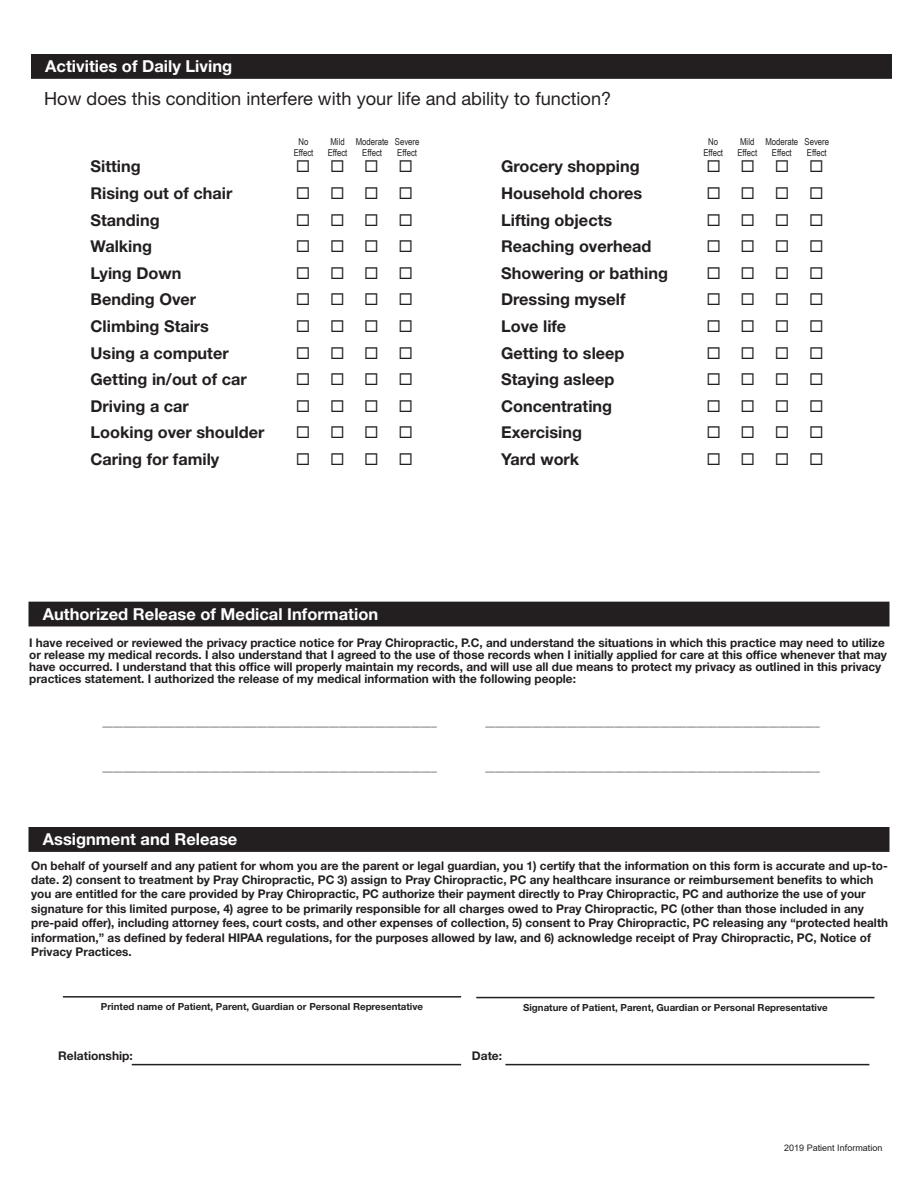
<style>
.page{position:relative;width:918px;height:1188px;background:#fff}
.page>*{position:absolute;margin:0;border:0;box-sizing:border-box;transform-origin:0 0}
.t1{font:18.15px "Helvetica Neue LT Std";color:#231f20}
.t2{font:700 16.5px "Helvetica Neue LT Std";color:#fff}
.t3{font:700 16.35px "Helvetica Neue LT Std";color:#231f20}
.t4{font:16.35px "Wingdings";color:#231f20}
.t5{font:700 12px/14.4px "Helvetica Neue LT Std";color:#231f20}
.t6{font:700 10.5px "Helvetica Neue LT Std";color:#231f20}
.t7{font:700 9.75px "Helvetica Neue LT Std";color:#231f20}
.t8{font:9.45px "Arial Narrow";color:#231f20}
.t9{font:9px "Arial";color:#231f20}
</style>
<div class="page">
<hr style="left:63px;top:996px;width:398px;height:2px;background:#231f20">
<hr style="left:476px;top:997px;width:399px;height:1px;background:#231f20">
<hr style="left:132px;top:1064px;width:329px;height:1px;background:#231f20">
<hr style="left:505px;top:1064px;width:364px;height:1px;background:#231f20">
<div style="left:29px;top:828px;width:860px;height:23px;background:#231f20"></div>
<div style="left:28px;top:827px;width:862px;height:25px;border:2px solid #231f20"></div>
<div style="left:29px;top:602px;width:860px;height:24px;background:#231f20"></div>
<div style="left:32px;top:55px;width:859px;height:23px;background:#231f20"></div>
<div style="left:31px;top:54px;width:861px;height:25px;border:2px solid #231f20"></div>
<p class="t2" style="left:45px;top:56px;width:188px">Activities of Daily Living</p>
<p class="t1" style="left:44px;top:88px;width:569px">How does this condition interfere with your life and ability to function?</p>
<p class="t8" style="left:299px;top:134px;width:11px">No</p>
<p class="t8" style="left:294px;top:146px;width:21px">Effect</p>
<p class="t8" style="left:330px;top:134px;width:16px">Mild</p>
<p class="t8" style="left:328px;top:146px;width:21px">Effect</p>
<p class="t8" style="left:395px;top:134px;width:26px">Severe</p>
<p class="t8" style="left:397px;top:146px;width:21px">Effect</p>
<p class="t8" style="left:356px;top:134px;width:34px">Moderate</p>
<p class="t8" style="left:362px;top:146px;width:21px">Effect</p>
<p class="t8" style="left:708px;top:134px;width:11px">No</p>
<p class="t8" style="left:703px;top:146px;width:21px">Effect</p>
<p class="t8" style="left:740px;top:134px;width:16px">Mild</p>
<p class="t8" style="left:737px;top:146px;width:21px">Effect</p>
<p class="t8" style="left:805px;top:134px;width:26px">Severe</p>
<p class="t8" style="left:807px;top:146px;width:21px">Effect</p>
<p class="t8" style="left:765px;top:134px;width:34px">Moderate</p>
<p class="t8" style="left:772px;top:146px;width:21px">Effect</p>
<p class="t3" style="left:91px;top:156px;width:52px">Sitting</p>
<p class="t4" style="left:296px;top:158px;width:119px">◻◻◻◻</p>
<p class="t3" style="left:91px;top:183px;width:143px">Rising out of chair</p>
<p class="t4" style="left:296px;top:184px;width:119px">◻◻◻◻</p>
<p class="t3" style="left:91px;top:210px;width:71px">Standing</p>
<p class="t4" style="left:296px;top:211px;width:119px">◻◻◻◻</p>
<p class="t3" style="left:91px;top:236px;width:63px">Walking</p>
<p class="t4" style="left:296px;top:238px;width:119px">◻◻◻◻</p>
<p class="t3" style="left:91px;top:263px;width:92px">Lying Down</p>
<p class="t4" style="left:296px;top:264px;width:119px">◻◻◻◻</p>
<p class="t3" style="left:91px;top:290px;width:107px">Bending Over</p>
<p class="t4" style="left:296px;top:291px;width:119px">◻◻◻◻</p>
<p class="t3" style="left:91px;top:316px;width:120px">Climbing Stairs</p>
<p class="t4" style="left:296px;top:317px;width:119px">◻◻◻◻</p>
<p class="t3" style="left:91px;top:343px;width:140px">Using a computer</p>
<p class="t4" style="left:296px;top:344px;width:119px">◻◻◻◻</p>
<p class="t3" style="left:91px;top:369px;width:158px">Getting in/out of car</p>
<p class="t4" style="left:296px;top:371px;width:119px">◻◻◻◻</p>
<p class="t3" style="left:91px;top:396px;width:100px">Driving a car</p>
<p class="t4" style="left:296px;top:397px;width:119px">◻◻◻◻</p>
<p class="t3" style="left:91px;top:423px;width:175px">Looking over shoulder</p>
<p class="t4" style="left:296px;top:424px;width:119px">◻◻◻◻</p>
<p class="t3" style="left:91px;top:449px;width:130px">Caring for family</p>
<p class="t4" style="left:296px;top:450px;width:119px">◻◻◻◻</p>
<p class="t3" style="left:501px;top:156px;width:140px">Grocery shopping</p>
<p class="t4" style="left:706px;top:158px;width:119px">◻◻◻◻</p>
<p class="t3" style="left:501px;top:183px;width:143px">Household chores</p>
<p class="t4" style="left:706px;top:184px;width:119px">◻◻◻◻</p>
<p class="t3" style="left:501px;top:210px;width:113px">Lifting objects</p>
<p class="t4" style="left:706px;top:211px;width:119px">◻◻◻◻</p>
<p class="t3" style="left:501px;top:236px;width:152px">Reaching overhead</p>
<p class="t4" style="left:706px;top:238px;width:119px">◻◻◻◻</p>
<p class="t3" style="left:501px;top:263px;width:168px">Showering or bathing</p>
<p class="t4" style="left:706px;top:264px;width:119px">◻◻◻◻</p>
<p class="t3" style="left:501px;top:290px;width:126px">Dressing myself</p>
<p class="t4" style="left:706px;top:291px;width:119px">◻◻◻◻</p>
<p class="t3" style="left:501px;top:316px;width:67px">Love life</p>
<p class="t4" style="left:706px;top:317px;width:119px">◻◻◻◻</p>
<p class="t3" style="left:501px;top:343px;width:125px">Getting to sleep</p>
<p class="t4" style="left:706px;top:344px;width:119px">◻◻◻◻</p>
<p class="t3" style="left:501px;top:369px;width:115px">Staying asleep</p>
<p class="t4" style="left:706px;top:371px;width:119px">◻◻◻◻</p>
<p class="t3" style="left:501px;top:396px;width:113px">Concentrating</p>
<p class="t4" style="left:706px;top:397px;width:119px">◻◻◻◻</p>
<p class="t3" style="left:501px;top:423px;width:82px">Exercising</p>
<p class="t4" style="left:706px;top:424px;width:119px">◻◻◻◻</p>
<p class="t3" style="left:501px;top:449px;width:80px">Yard work</p>
<p class="t4" style="left:706px;top:450px;width:119px">◻◻◻◻</p>
<p class="t2" style="left:43px;top:603px;width:337px">Authorized Release of Medical Information</p>
<p class="t5" style="left:29px;top:636px;width:859px;line-height:12px">I have received or reviewed the privacy practice notice for Pray Chiropractic, P.C, and understand the situations in which this practice may need to utilize or release my medical records. I also understand that I agreed to the use of those records when I initially applied for care at this office whenever that may have occurred. I understand that this office will properly maintain my records, and will use all due means to protect my privacy as outlined in this privacy practices statement. I authorized the release of my medical information with the following people:</p>
<p class="t6" style="left:102px;top:716px;width:336px">_________________________________________________________________</p>
<p class="t6" style="left:485px;top:716px;width:336px">_________________________________________________________________</p>
<p class="t6" style="left:102px;top:761px;width:336px">_________________________________________________________________</p>
<p class="t6" style="left:485px;top:761px;width:336px">_________________________________________________________________</p>
<p class="t2" style="left:43px;top:829px;width:196px">Assignment and Release</p>
<p class="t5" style="left:31px;top:858px;width:858px">On behalf of yourself and any patient for whom you are the parent or legal guardian, you 1) certify that the information on this form is accurate and up-to&shy;date. 2) consent to treatment by Pray Chiropractic, PC 3) assign to Pray Chiropractic, PC any healthcare insurance or reimbursement benefits to which you are entitled for the care provided by Pray Chiropractic, PC authorize their payment directly to Pray Chiropractic, PC and authorize the use of your signature for this limited purpose, 4) agree to be primarily responsible for all charges owed to Pray Chiropractic, PC (other than those included in any pre-paid offer), including attorney fees, court costs, and other expenses of collection, 5) consent to Pray Chiropractic, PC releasing any “protected health information,” as defined by federal HIPAA regulations, for the purposes allowed by law, and 6) acknowledge receipt of Pray Chiropractic, PC, Notice of Privacy Practices.</p>
<p class="t7" style="left:101px;top:1000px;width:324px">Printed name of Patient, Parent, Guardian or Personal Representative</p>
<p class="t7" style="left:523px;top:1001px;width:306px">Signature of Patient, Parent, Guardian or Personal Representative</p>
<p class="t5" style="left:58px;top:1048px;width:76px">Relationship:</p>
<p class="t5" style="left:472px;top:1048px;width:32px">Date:</p>
<p class="t9" style="left:784px;top:1142px;width:100px">2019 Patient Information</p>
</div>
